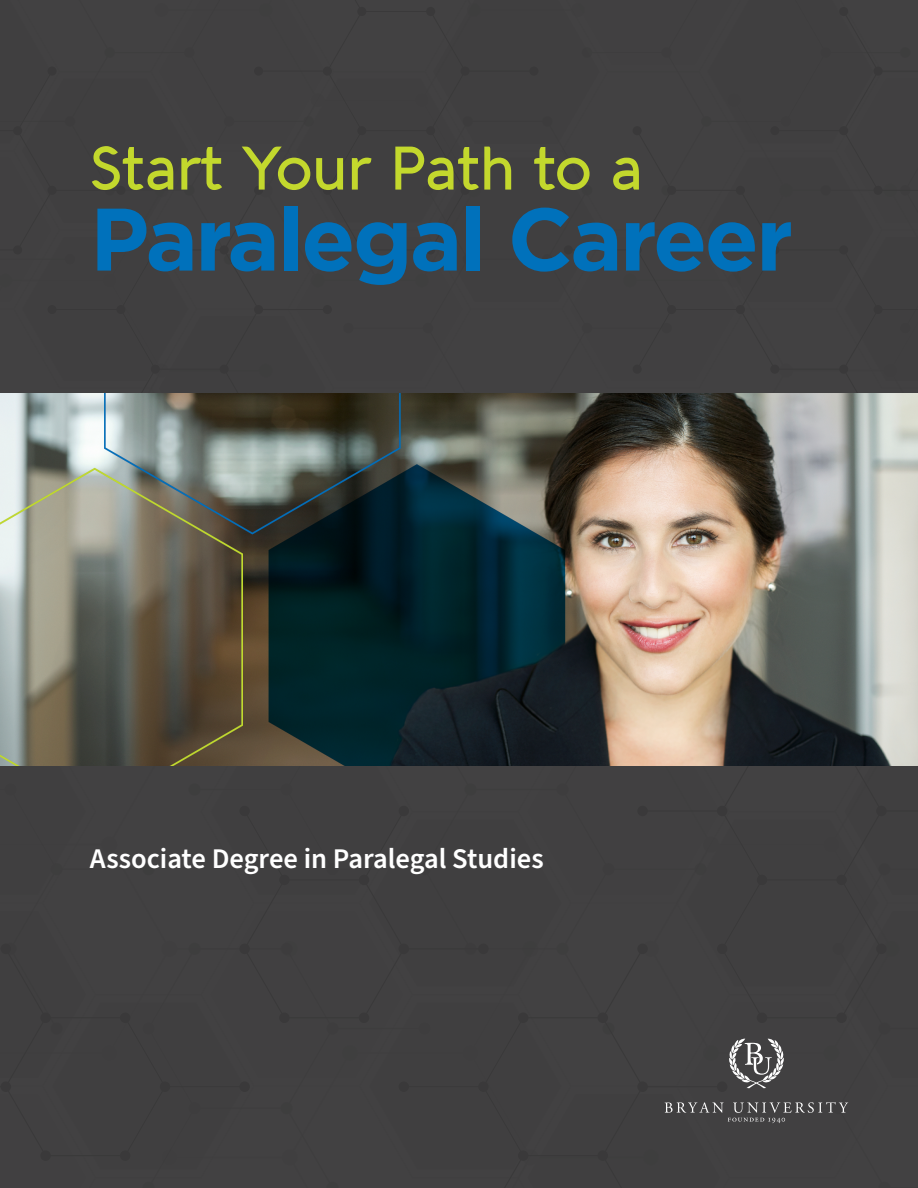
<style>
.page{position:relative;width:918px;height:1188px;background:#fff}
.page>*{position:absolute;margin:0;border:0;box-sizing:border-box;transform-origin:0 0}
.t1{font:700 88.5px "Gotham";letter-spacing:-.03em;color:#0071bb}
.t2{font:500 60px "Aquawax";color:#c3d82d}
.t3{font:600 28.5px "Source Sans Pro";color:#fff}
</style>
<div class="page">
<div style="left:0;top:0;width:918px;height:393px;background:#414041"></div>
<div style="left:48px;top:186px;width:284px;height:207px;background:#403f40"></div>
<div style="left:254px;top:0;width:284px;height:254px;background:#403f40"></div>
<img style="left:0;top:393px;width:918px;height:335px">
<svg style="left:0;top:728px;width:918px;height:460px;background:#424141"></svg>
<h1 class="t2" style="left:90px;top:133px;width:554px">Start Your Path to a</h1>
<h1 class="t1" style="left:90px;top:181px;width:705px">Paralegal Career</h1>
<h2 class="t3" style="left:90px;top:840px;width:455px">Associate Degree in Paralegal Studies</h2>
</div>
